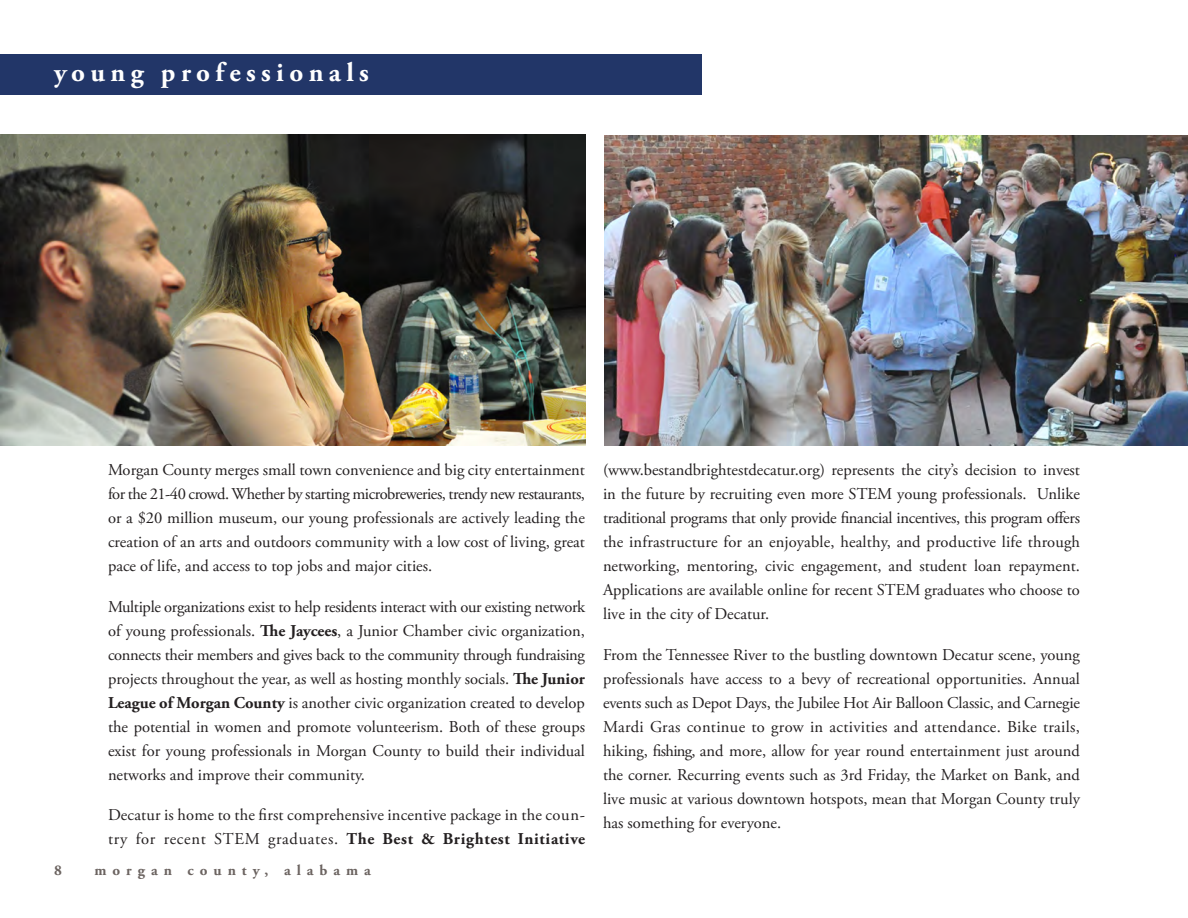
<style>
.page{position:relative;width:1188px;height:918px;background:#fff}
.page>*{position:absolute;margin:0;border:0;box-sizing:border-box;transform-origin:0 0}
.t1{font:700 27px "Adobe Garamond Pro";letter-spacing:.2em;color:#fff}
.t2{font:16.5px/24px "Adobe Garamond Pro";color:#231f20;text-align:justify}
.t3{font:700 15px "Adobe Garamond Pro";letter-spacing:.4em;color:#6b6360}
.s1{font-weight:700}
</style>
<div class="page">
<div style="left:0;top:54px;width:702px;height:40px;background:#223668"></div>
<img style="left:604px;top:135px;width:584px;height:311px">
<img style="left:0;top:135px;width:586px;height:310px">
<p class="t1" style="left:54px;top:57px;width:316px">young professionals</p>
<p class="t2" style="left:108px;top:459px;width:479px">Morgan County merges small town convenience and big city entertainment for the 21-40 crowd. Whether by starting microbreweries, trendy new restaurants, or a $20 million museum, our young professionals are actively leading the creation of an arts and outdoors community with a low cost of living, great pace of life, and access to top jobs and major cities.</p>
<p class="t2" style="left:108px;top:595px;width:479px">Multiple organizations exist to help residents interact with our existing network of young professionals. <span class="s1">The Jaycees</span>, a Junior Chamber civic organization, connects their members and gives back to the community through fundraising projects throughout the year, as well as hosting monthly socials. <span class="s1">The Junior League of Morgan County</span> is another civic organization created to develop the potential in women and promote volunteerism. Both of these groups exist for young professionals in Morgan County to build their individual networks and improve their community.</p>
<p class="t2" style="left:108px;top:804px;width:478px">Decatur is home to the first comprehensive incentive package in the coun&shy;try for recent STEM graduates. <span class="s1">The Best &amp; Brightest Initiative</span></p>
<p class="t3" style="left:54px;top:861px;width:9px">8</p>
<p class="t3" style="left:94px;top:861px;width:278px">morgan county, alabama</p>
<p class="t2" style="left:603px;top:459px;width:479px">(www.bestandbrightestdecatur.org) represents the city’s decision to invest in the future by recruiting even more STEM young professionals. Unlike traditional programs that only provide financial incentives, this program offers the infrastructure for an enjoyable, healthy, and productive life through networking, mentoring, civic engagement, and student loan repayment.<br>Applications are available online for recent STEM graduates who choose to live in the city of Decatur.</p>
<p class="t2" style="left:603px;top:643px;width:479px">From the Tennessee River to the bustling downtown Decatur scene, young professionals have access to a bevy of recreational opportunities. Annual events such as Depot Days, the Jubilee Hot Air Balloon Classic, and Carnegie Mardi Gras continue to grow in activities and attendance. Bike trails, hiking, fishing, and more, allow for year round entertainment just around the corner. Recurring events such as 3rd Friday, the Market on Bank, and live music at various downtown hotspots, mean that Morgan County truly has something for everyone.</p>
</div>
